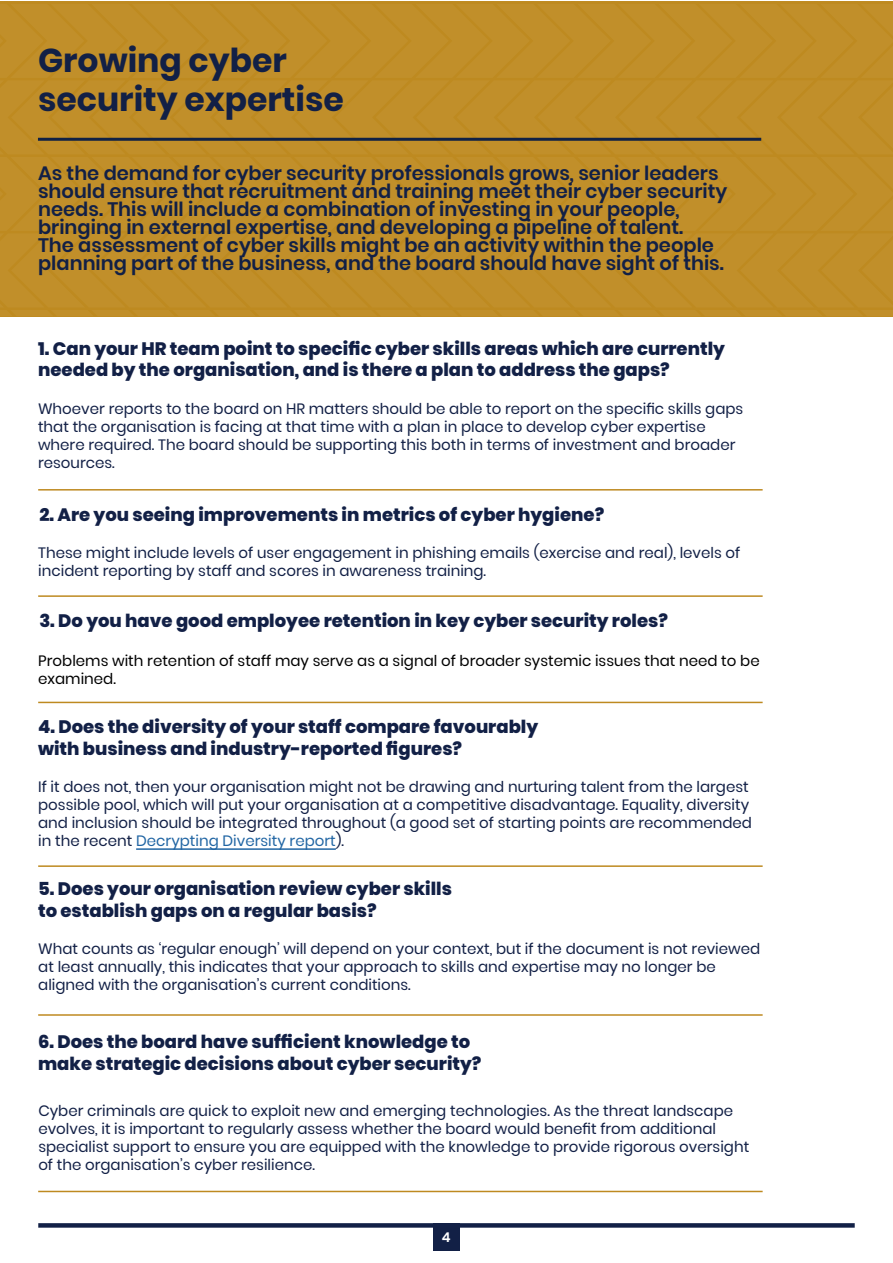
<style>
.page{position:relative;width:893px;height:1263px;background:#fff}
.page>*{position:absolute;margin:0;border:0;box-sizing:border-box;transform-origin:0 0}
.t1{font:700 33px/39.6px "Poppins";color:#122046}
.Body{font:600 19.5px/18px "Poppins";color:#122046}
.t2{font:800 18px/21.6px "Poppins";color:#122046}
.Body-2{font:15px/18px "Poppins";color:#122046}
.Body-3{font:15px/18px "Poppins";color:#000}
.t3{font:600 13.5px "Poppins";color:#fff}
.s1{color:#2266a4}
</style>
<div class="page">
<svg style="left:0;top:1px;width:893px;height:315px;background:#c08e28"></svg>
<hr style="left:136px;top:848px;width:200px;height:2px;background:#2266a4">
<div style="left:38px;top:1223px;width:817px;height:5px;background:#122046"></div>
<div style="left:433px;top:1223px;width:27px;height:28px;background:#122046"></div>
<hr style="left:38px;top:489px;width:725px;height:2px;background:#be8a20">
<hr style="left:38px;top:595px;width:725px;height:2px;background:#be8a20">
<hr style="left:38px;top:702px;width:725px;height:1px;background:#be8a20">
<hr style="left:38px;top:865px;width:725px;height:2px;background:#be8a20">
<hr style="left:38px;top:1014px;width:725px;height:2px;background:#be8a20">
<hr style="left:38px;top:1191px;width:725px;height:1px;background:#be8a20">
<hr style="left:38px;top:138px;width:723px;height:3px;background:#102145">
<p class="t1" style="left:38px;top:40px;width:307px">Growing cyber security expertise</p>
<p class="Body" style="left:38px;top:164px;width:691px">As the demand for cyber security professionals grows, senior leaders should ensure that recruitment and training meet their cyber security needs. This will include a combination of investing in your people, bringing in external expertise, and developing a pipeline of talent.<br>The assessment of cyber skills might be an activity within the people planning part of the business, and the board should have sight of this.</p>
<p class="t2" style="left:38px;top:338px;width:688px">1. Can your HR team point to specific cyber skills areas which are currently needed by the organisation, and is there a plan to address the gaps?</p>
<p class="Body-2" style="left:38px;top:400px;width:707px">Whoever reports to the board on HR matters should be able to report on the specific skills gaps that the organisation is facing at that time with a plan in place to develop cyber expertise where required. The board should be supporting this both in terms of investment and broader resources.</p>
<p class="t2" style="left:39px;top:504px;width:566px">2. Are you seeing improvements in metrics of cyber hygiene?</p>
<p class="Body-2" style="left:38px;top:544px;width:703px">These might include levels of user engagement in phishing emails (exercise and real), levels of incident reporting by staff and scores in awareness training.</p>
<p class="t2" style="left:39px;top:610px;width:630px">3. Do you have good employee retention in key cyber security roles?</p>
<p class="Body-3" style="left:38px;top:652px;width:723px">Problems with retention of staff may serve as a signal of broader systemic issues that need to be examined.</p>
<p class="t2" style="left:38px;top:716px;width:502px">4. Does the diversity of your staff compare favourably with business and industry-reported figures?</p>
<p class="Body-2" style="left:38px;top:778px;width:715px">If it does not, then your organisation might not be drawing and nurturing talent from the largest possible pool, which will put your organisation at a competitive disadvantage. Equality, diversity and inclusion should be integrated throughout (a good set of starting points are recommended in the recent <span class="s1">Decrypting Diversity report</span>).</p>
<p class="t2" style="left:38px;top:878px;width:415px">5. Does your organisation review cyber skills to establish gaps on a regular basis?</p>
<p class="Body-2" style="left:38px;top:940px;width:723px">What counts as ‘regular enough’ will depend on your context, but if the document is not reviewed at least annually, this indicates that your approach to skills and expertise may no longer be aligned with the organisation’s current conditions.</p>
<p class="t2" style="left:38px;top:1031px;width:445px">6. Does the board have sufficient knowledge to make strategic decisions about cyber security?</p>
<p class="Body-2" style="left:38px;top:1102px;width:712px">Cyber criminals are quick to exploit new and emerging technologies. As the threat landscape evolves, it is important to regularly assess whether the board would benefit from additional specialist support to ensure you are equipped with the knowledge to provide rigorous oversight of the organisation’s cyber resilience.</p>
<p class="t3" style="left:442px;top:1229px;width:10px">4</p>
</div>
